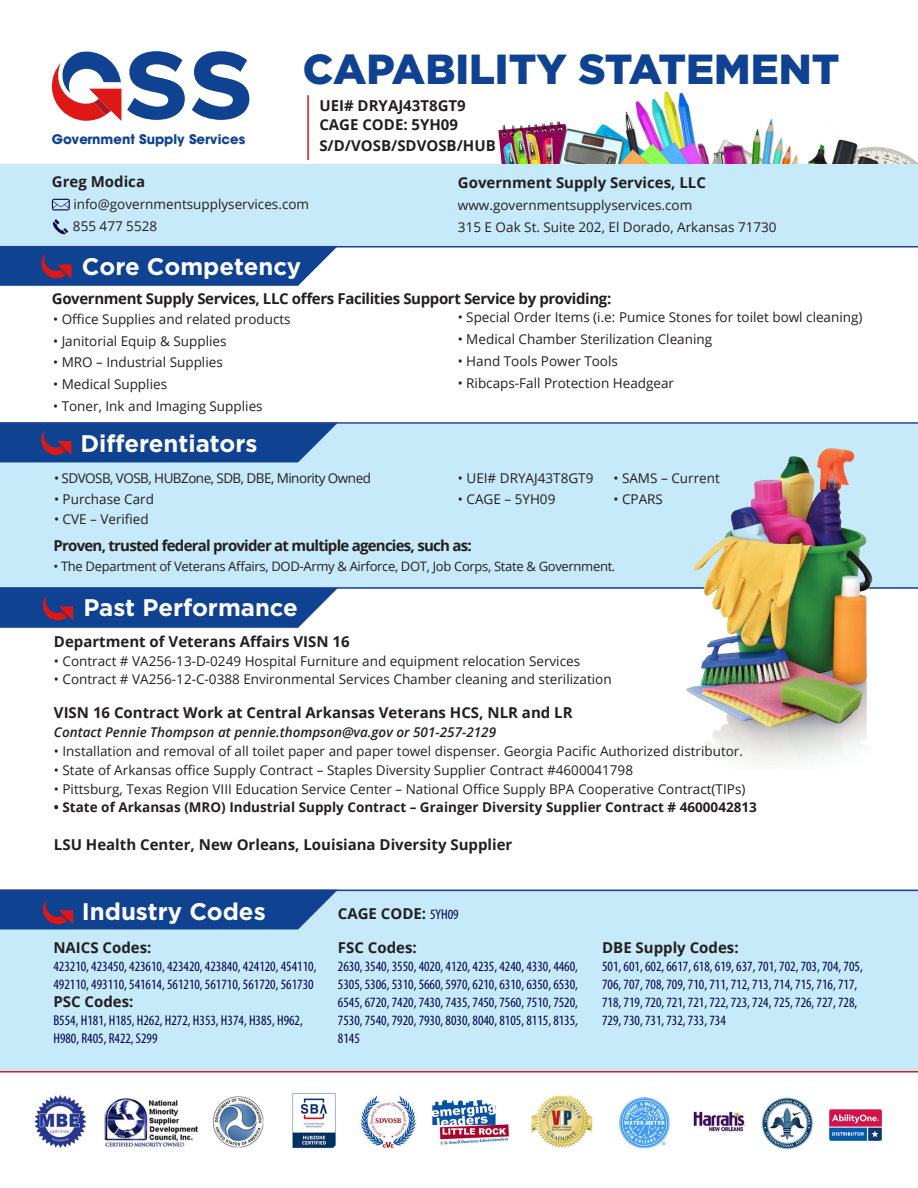
<style>
.page{position:relative;width:918px;height:1188px;background:#fff}
.page>*{position:absolute;margin:0;border:0;box-sizing:border-box;transform-origin:0 0}
.t1{font:900 42px "Gotham";color:#0f4291}
.t2{font:700 24px "Gotham";color:#fff}
.t3{font:700 15px "Open Sans";color:#231f20}
.t4{font:700 15px "Open Sans";letter-spacing:-.025em;color:#231f20}
.t5{font:700 15px "Open Sans";letter-spacing:-.05em;color:#231f20}
.t6{font:condensed 14.25px/18px "Myriad Pro";color:#00034a}
.t7{font:13.5px "Open Sans";color:#231f20}
.t8{font:700 13.5px "Open Sans";color:#231f20}
.t9{font:italic 600 13.5px "Open Sans";color:#231f20}
.t10{font:13.5px "Open Sans";letter-spacing:-.04em;color:#231f20}
.t11{font:700 13.2px "ITC Avant Garde Std";color:#0f4291}
.t12{font:13.05px "Open Sans";letter-spacing:-.025em;color:#231f20}
.s1{font-family:"Myriad Pro";font-weight:400;font-stretch:condensed;font-size:14.25px;color:#00034a}
</style>
<div class="page">
<div style="left:0;top:424px;width:918px;height:165px;background:#c6eafa"></div>
<hr style="left:0;top:587px;width:918px;height:2px;background:#253f8e">
<img style="left:498px;top:91px;width:420px;height:73px">
<div style="left:0;top:164px;width:918px;height:83px;background:#c6eafa"></div>
<div style="left:0;top:890px;width:918px;height:181px;background:#c6eafa"></div>
<img style="left:665px;top:448px;width:221px;height:313px">
<img style="left:34px;top:1093px;width:779px;height:55px">
<hr style="left:0;top:1071px;width:918px;height:1px;background:#de1717">
<hr style="left:0;top:890px;width:918px;height:1px;background:#253f8e">
<hr style="left:0;top:422px;width:918px;height:2px;background:#253f8e">
<hr style="left:0;top:246px;width:918px;height:2px;background:#253f8e">
<hr style="left:307px;top:95px;width:2px;height:65px;background:#de1717">
<svg style="left:52px;top:199px;width:18px;height:11px"></svg>
<svg style="left:53px;top:219px;width:15px;height:15px"></svg>
<svg style="left:127px;top:51px;width:58px;height:69px"></svg>
<svg style="left:192px;top:51px;width:57px;height:69px"></svg>
<svg style="left:51px;top:52px;width:70px;height:69px"></svg>
<svg style="left:0;top:423px;width:338px;height:39px;background:#1e4a94"></svg>
<svg style="left:0;top:588px;width:338px;height:40px;background:#224d95"></svg>
<svg style="left:0;top:891px;width:338px;height:38px;background:#1e4b94"></svg>
<svg style="left:0;top:247px;width:338px;height:39px;background:#234d95"></svg>
<img style="left:829px;top:1109px;width:53px;height:32px">
<p class="t1" style="left:303px;top:45px;width:538px">CAPABILITY STATEMENT</p>
<p class="t11" style="left:52px;top:130px;width:195px">Government Supply Services</p>
<p class="t3" style="left:52px;top:171px;width:95px">Greg Modica</p>
<p class="t7" style="left:73px;top:195px;width:237px">info@governmentsupplyservices.com</p>
<p class="t7" style="left:73px;top:217px;width:86px">855 477 5528</p>
<p class="t2" style="left:82px;top:253px;width:221px">Core Competency</p>
<p class="t3" style="left:319px;top:95px;width:148px">UEI# DRYAJ43T8GT9</p>
<p class="t3" style="left:319px;top:114px;width:140px">CAGE CODE: 5YH09</p>
<p class="t3" style="left:319px;top:135px;width:178px">S/D/VOSB/SDVOSB/HUB</p>
<p class="t3" style="left:458px;top:172px;width:250px">Government Supply Services, LLC</p>
<p class="t7" style="left:458px;top:196px;width:236px">www.governmentsupplyservices.com</p>
<p class="t7" style="left:458px;top:218px;width:320px">315 E Oak St. Suite 202, El Dorado, Arkansas 71730</p>
<p class="t4" style="left:52px;top:288px;width:561px">Government Supply Services, LLC offers Facilities Support Service by providing:</p>
<p class="t7" style="left:53px;top:310px;width:239px">• Office Supplies and related products</p>
<p class="t7" style="left:53px;top:332px;width:175px">• Janitorial Equip &amp; Supplies</p>
<p class="t7" style="left:53px;top:353px;width:171px">• MRO – Industrial Supplies</p>
<p class="t7" style="left:53px;top:375px;width:115px">• Medical Supplies</p>
<p class="t7" style="left:53px;top:397px;width:211px">• Toner, Ink and Imaging Supplies</p>
<p class="t2" style="left:80px;top:430px;width:179px">Differentiators</p>
<p class="t10" style="left:54px;top:469px;width:318px">• SDVOSB, VOSB, HUBZone, SDB, DBE, Minority Owned</p>
<p class="t7" style="left:54px;top:489px;width:102px">• Purchase Card</p>
<p class="t7" style="left:54px;top:510px;width:96px">• CVE – Verified</p>
<p class="t7" style="left:458px;top:308px;width:406px">• Special Order Items (i.e: Pumice Stones for toilet bowl cleaning)</p>
<p class="t7" style="left:458px;top:330px;width:256px">• Medical Chamber Sterilization Cleaning</p>
<p class="t7" style="left:458px;top:352px;width:162px">• Hand Tools Power Tools</p>
<p class="t7" style="left:458px;top:373px;width:218px">• Ribcaps-Fall Protection Headgear</p>
<p class="t7" style="left:458px;top:469px;width:137px">• UEI# DRYAJ43T8GT9</p>
<p class="t7" style="left:458px;top:489px;width:99px">• CAGE – 5YH09</p>
<p class="t7" style="left:613px;top:469px;width:108px">• SAMS – Current</p>
<p class="t7" style="left:613px;top:489px;width:51px">• CPARS</p>
<p class="t5" style="left:53px;top:535px;width:420px">Proven, trusted federal provider at multiple agencies, such as:</p>
<p class="t12" style="left:53px;top:557px;width:564px">• The Department of Veterans Affairs, DOD-Army &amp; Airforce, DOT, Job Corps, State &amp; Government.</p>
<p class="t2" style="left:83px;top:594px;width:216px">Past Performance</p>
<p class="t3" style="left:54px;top:631px;width:297px">Department of Veterans Affairs VISN 16</p>
<p class="t7" style="left:54px;top:652px;width:528px">• Contract # VA256-13-D-0249 Hospital Furniture and equipment relocation Services</p>
<p class="t7" style="left:54px;top:670px;width:559px">• Contract # VA256-12-C-0388 Environmental Services Chamber cleaning and sterilization</p>
<p class="t3" style="left:54px;top:702px;width:520px">VISN 16 Contract Work at Central Arkansas Veterans HCS, NLR and LR</p>
<p class="t9" style="left:54px;top:723px;width:444px">Contact Pennie Thompson at pennie.thompson@va.gov or 501-257-2129</p>
<p class="t7" style="left:54px;top:742px;width:691px">• Installation and removal of all toilet paper and paper towel dispenser. Georgia Pacific Authorized distributor.</p>
<p class="t7" style="left:54px;top:761px;width:581px">• State of Arkansas office Supply Contract – Staples Diversity Supplier Contract #4600041798</p>
<p class="t7" style="left:54px;top:779px;width:693px">• Pittsburg, Texas Region VIII Education Service Center – National Office Supply BPA Cooperative Contract(TIPs)</p>
<p class="t8" style="left:54px;top:798px;width:704px">• State of Arkansas (MRO) Industrial Supply Contract – Grainger Diversity Supplier Contract # 4600042813</p>
<p class="t3" style="left:54px;top:834px;width:460px">LSU Health Center, New Orleans, Louisiana Diversity Supplier</p>
<p class="t2" style="left:82px;top:897px;width:185px">Industry Codes</p>
<p class="t3" style="left:338px;top:903px;width:122px">CAGE CODE: <span class="s1">5YH09</span></p>
<p class="t3" style="left:53px;top:937px;width:100px">NAICS Codes:</p>
<p class="t6" style="left:53px;top:957px;width:265px">423210, 423450, 423610, 423420, 423840, 424120, 454110,<br>492110, 493110, 541614, 561210, 561710, 561720, 561730</p>
<p class="t3" style="left:53px;top:991px;width:82px">PSC Codes:</p>
<p class="t6" style="left:53px;top:1011px;width:251px">B554, H181, H185, H262, H272, H353, H374, H385, H962,<br>H980, R405, R422, S299</p>
<p class="t3" style="left:338px;top:937px;width:80px">FSC Codes:</p>
<p class="t6" style="left:338px;top:957px;width:242px;text-align:justify">2630, 3540, 3550, 4020, 4120, 4235, 4240, 4330, 4460, 5305, 5306, 5310, 5660, 5970, 6210, 6310, 6350, 6530, 6545, 6720, 7420, 7430, 7435, 7450, 7560, 7510, 7520, 7530, 7540, 7920, 7930, 8030, 8040, 8105, 8115, 8135, 8145</p>
<p class="t3" style="left:602px;top:937px;width:138px">DBE Supply Codes:</p>
<p class="t6" style="left:602px;top:957px;width:262px">501, 601, 602, 6617, 618, 619, 637, 701, 702, 703, 704, 705, 706, 707, 708, 709, 710, 711, 712, 713, 714, 715, 716, 717, 718, 719, 720, 721, 721, 722, 723, 724, 725, 726, 727, 728, 729, 730, 731, 732, 733, 734</p>
</div>
